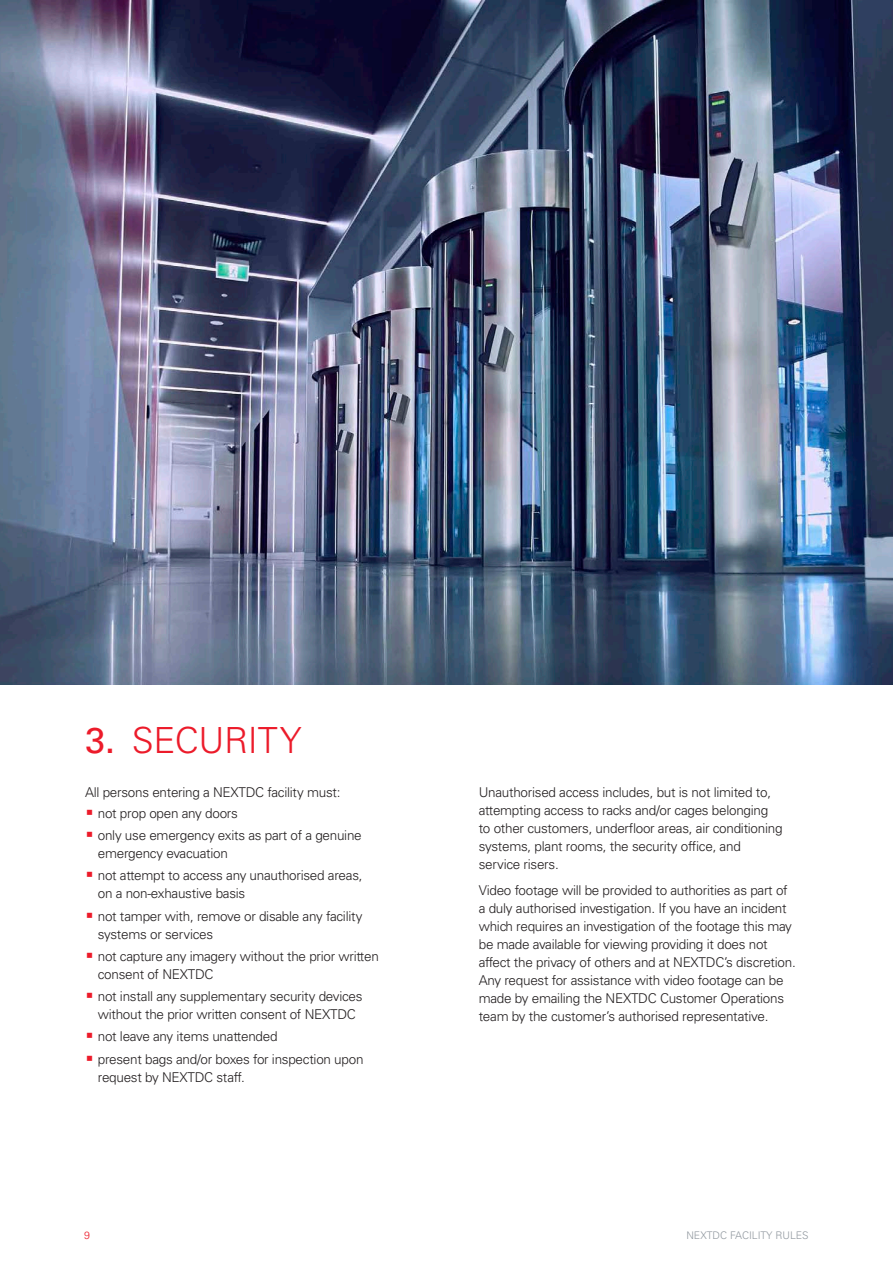
<style>
.page{position:relative;width:893px;height:1263px;background:#fff}
.page>*{position:absolute;margin:0;border:0;box-sizing:border-box;transform-origin:0 0}
.t1{font:300 36px "Univers LT Std";letter-spacing:-.01em;color:#ec1b2a}
.t2{font:300 13.5px/18px "Univers LT Std";letter-spacing:-.02em;color:#231f20}
.t3{font:300 10.5px "Univers LT Std";color:#9299a0}
.t4{font:300 10.5px "Univers LT Std";color:#ec1b2a}
.s1{font-weight:400}
</style>
<div class="page">
<img style="left:0;top:0;width:893px;height:685px">
<h1 class="t1" style="left:85px;top:719px;width:218px"><span class="s1">3.</span> SECURITY</h1>
<p class="t2" style="left:98px;top:781px;width:244px;line-height:21px;text-indent:-13px">All persons entering a NEXTDC facility must: not prop open any doors</p>
<p class="t2" style="left:98px;top:826px;width:265px">only use emergency exits as part of a genuine emergency evacuation</p>
<p class="t2" style="left:98px;top:866px;width:266px">not attempt to access any unauthorised areas, on a non-exhaustive basis</p>
<p class="t2" style="left:98px;top:907px;width:266px">not tamper with, remove or disable any facility systems or services</p>
<p class="t2" style="left:98px;top:947px;width:283px">not capture any imagery without the prior written consent of NEXTDC</p>
<p class="t2" style="left:98px;top:987px;width:266px">not install any supplementary security devices without the prior written consent of NEXTDC</p>
<p class="t2" style="left:98px;top:1025px;width:267px;line-height:22.2px">not leave any items unattended<br>present bags and/or boxes for inspection upon</p>
<p class="t2" style="left:98px;top:1068px;width:148px">request by NEXTDC staff.</p>
<p class="t2" style="left:479px;top:783px;width:305px">Unauthorised access includes, but is not limited to, attempting access to racks and/or cages belonging to other customers, underfloor areas, air conditioning systems, plant rooms, the security office, and service risers.</p>
<p class="t2" style="left:479px;top:881px;width:319px">Video footage will be provided to authorities as part of a duly authorised investigation. If you have an incident which requires an investigation of the footage this may be made available for viewing providing it does not affect the privacy of others and at NEXTDC’s discretion.<br>Any request for assistance with video footage can be made by emailing the NEXTDC Customer Operations team by the customer’s authorised representative.</p>
<p class="t4" style="left:84px;top:1228px;width:7px">9</p>
<p class="t3" style="left:686px;top:1228px;width:124px">NEXTDC FACILITY RULES</p>
</div>
